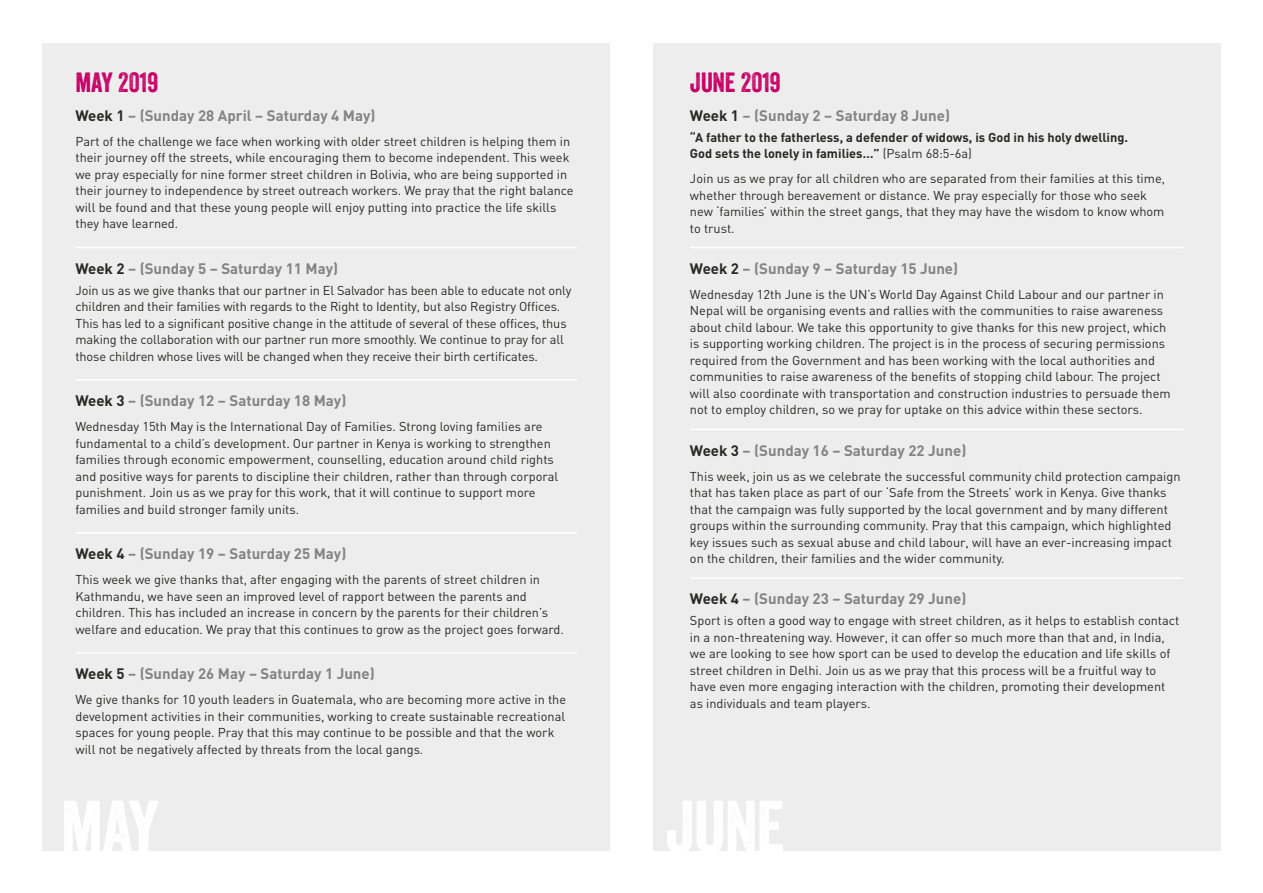
<style>
.page{position:relative;width:1263px;height:893px;background:#fff}
.page>*{position:absolute;margin:0;border:0;box-sizing:border-box;transform-origin:0 0}
.t1{font:27px "Veneer";letter-spacing:-.005em;color:#c80065}
.t2{font:700 15px "DIN";color:#838383}
.t3{font:12.75px/16.5px "DIN";color:#282827}
.t4{font:700 12.75px/16.5px "DIN";color:#282827}
.s1{color:#282827}
.s2{font-weight:400}
</style>
<div class="page">
<div style="left:43px;top:43px;width:567px;height:807px;background:#ededed"></div>
<div style="left:653px;top:43px;width:567px;height:807px;background:#ededed"></div>
<hr style="left:690px;top:247px;width:493px;height:1px;background:#fff">
<hr style="left:690px;top:429px;width:493px;height:1px;background:#fff">
<hr style="left:690px;top:577px;width:493px;height:2px;background:#fff">
<hr style="left:75px;top:247px;width:502px;height:1px;background:#fff">
<hr style="left:75px;top:379px;width:502px;height:2px;background:#fff">
<hr style="left:75px;top:532px;width:502px;height:2px;background:#fff">
<hr style="left:75px;top:652px;width:502px;height:2px;background:#fff">
<h1 class="t1" style="left:75px;top:66px;width:84px">MAY 2019</h1>
<p class="t2" style="left:75px;top:106px;width:302px"><span class="s1">Week 1</span> – (Sunday 28 April – Saturday 4 May)</p>
<p class="t3" style="left:75px;top:133px;width:500px">Part of the challenge we face when working with older street children is helping them in their journey off the streets, while encouraging them to become independent. This week we pray especially for nine former street children in Bolivia, who are being supported in their journey to independence by street outreach workers. We pray that the right balance will be found and that these young people will enjoy putting into practice the life skills they have learned.</p>
<p class="t2" style="left:75px;top:259px;width:264px"><span class="s1">Week 2</span> – (Sunday 5 – Saturday 11 May)</p>
<p class="t3" style="left:75px;top:281px;width:497px">Join us as we give thanks that our partner in El Salvador has been able to educate not only children and their families with regards to the Right to Identity, but also Registry Offices.<br>This has led to a significant positive change in the attitude of several of these offices, thus making the collaboration with our partner run more smoothly. We continue to pray for all those children whose lives will be changed when they receive their birth certificates.</p>
<p class="t2" style="left:75px;top:391px;width:272px"><span class="s1">Week 3</span> – (Sunday 12 – Saturday 18 May)</p>
<p class="t3" style="left:75px;top:418px;width:484px">Wednesday 15th May is the International Day of Families. Strong loving families are fundamental to a child’s development. Our partner in Kenya is working to strengthen families through economic empowerment, counselling, education around child rights and positive ways for parents to discipline their children, rather than through corporal punishment. Join us as we pray for this work, that it will continue to support more families and build stronger family units.</p>
<p class="t2" style="left:75px;top:544px;width:272px"><span class="s1">Week 4</span> – (Sunday 19 – Saturday 25 May)</p>
<p class="t3" style="left:75px;top:571px;width:490px">This week we give thanks that, after engaging with the parents of street children in Kathmandu, we have seen an improved level of rapport between the parents and children. This has included an increase in concern by the parents for their children’s welfare and education. We pray that this continues to grow as the project goes forward.</p>
<p class="t2" style="left:75px;top:664px;width:301px"><span class="s1">Week 5</span> – (Sunday 26 May – Saturday 1 June)</p>
<p class="t3" style="left:75px;top:691px;width:492px">We give thanks for 10 youth leaders in Guatemala, who are becoming more active in the development activities in their communities, working to create sustainable recreational spaces for young people. Pray that this may continue to be possible and that the work will not be negatively affected by threats from the local gangs.</p>
<h1 class="t1" style="left:690px;top:66px;width:92px">JUNE 2019</h1>
<p class="t2" style="left:690px;top:106px;width:262px"><span class="s1">Week 1</span> – (Sunday 2 – Saturday 8 June)</p>
<p class="t4" style="left:690px;top:128px;width:440px">“A father to the fatherless, a defender of widows, is God in his holy dwelling.<br>God sets the lonely in families…” <span class="s2">(Psalm 68:5-6a)</span></p>
<p class="t3" style="left:690px;top:170px;width:477px">Join us as we pray for all children who are separated from their families at this time, whether through bereavement or distance. We pray especially for those who seek new ‘families’ within the street gangs, that they may have the wisdom to know whom to trust.</p>
<p class="t2" style="left:690px;top:259px;width:270px"><span class="s1">Week 2</span> – (Sunday 9 – Saturday 15 June)</p>
<p class="t3" style="left:690px;top:286px;width:482px">Wednesday 12th June is the UN’s World Day Against Child Labour and our partner in Nepal will be organising events and rallies with the communities to raise awareness about child labour. We take this opportunity to give thanks for this new project, which is supporting working children. The project is in the process of securing permissions required from the Government and has been working with the local authorities and communities to raise awareness of the benefits of stopping child labour. The project will also coordinate with transportation and construction industries to persuade them not to employ children, so we pray for uptake on this advice within these sectors.</p>
<p class="t2" style="left:690px;top:440px;width:278px"><span class="s1">Week 3</span> – (Sunday 16 – Saturday 22 June)</p>
<p class="t3" style="left:690px;top:467px;width:492px">This week, join us as we celebrate the successful community child protection campaign that has taken place as part of our ‘Safe from the Streets’ work in Kenya. Give thanks that the campaign was fully supported by the local government and by many different groups within the surrounding community. Pray that this campaign, which highlighted key issues such as sexual abuse and child labour, will have an ever-increasing impact on the children, their families and the wider community.</p>
<p class="t2" style="left:690px;top:589px;width:278px"><span class="s1">Week 4</span> – (Sunday 23 – Saturday 29 June)</p>
<p class="t3" style="left:690px;top:612px;width:491px">Sport is often a good way to engage with street children, as it helps to establish contact in a non-threatening way. However, it can offer so much more than that and, in India, we are looking to see how sport can be used to develop the education and life skills of street children in Delhi. Join us as we pray that this process will be a fruitful way to have even more engaging interaction with the children, promoting their development as individuals and team players.</p>
</div>
